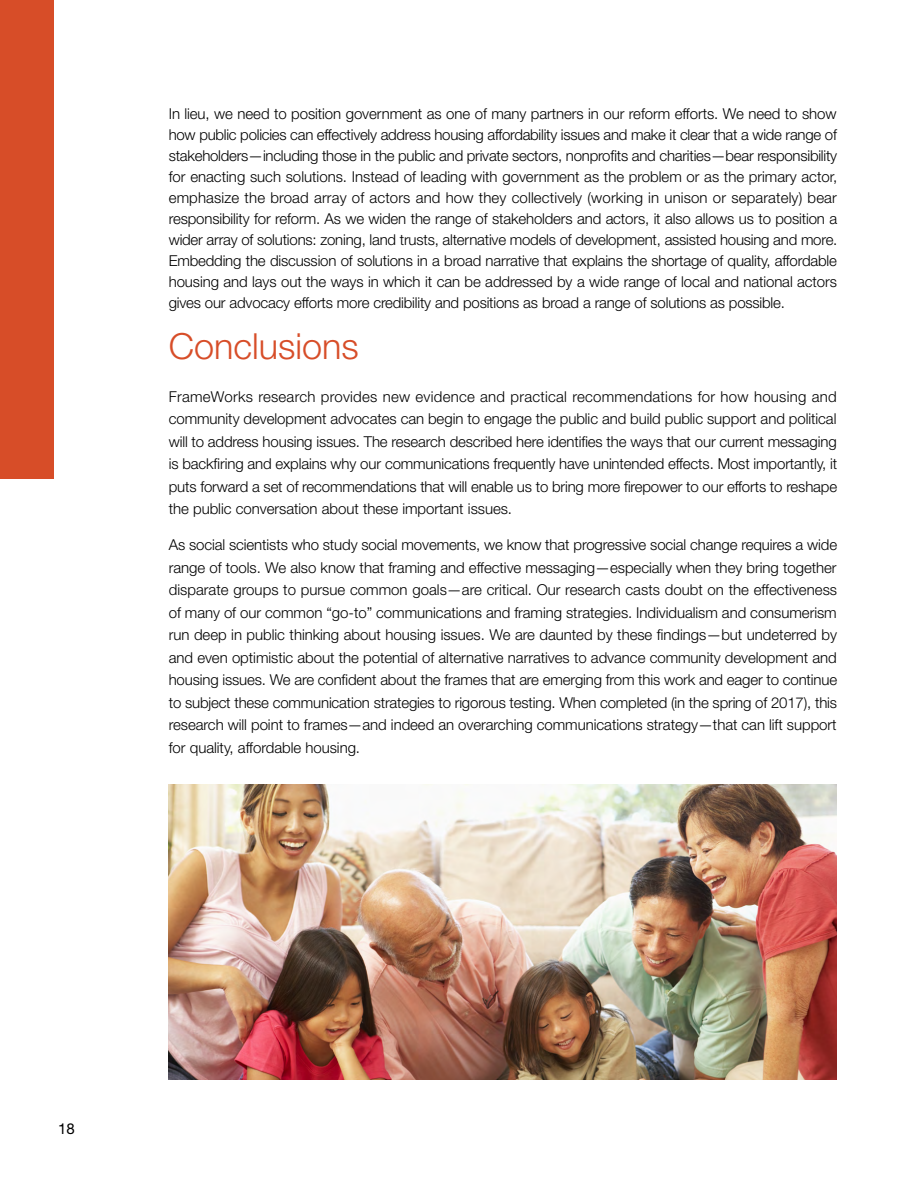
<style>
.page{position:relative;width:918px;height:1188px;background:#fff}
.page>*{position:absolute;margin:0;border:0;box-sizing:border-box;transform-origin:0 0}
.L1{font:300 36px "Helvetica Neue LT Std";color:#d74d28}
.Body{font:300 15px/22.5px "Helvetica Neue LT Std";letter-spacing:-.005em;color:#000;text-align:justify}
.t1{font:15px "Helvetica Neue LT Std";color:#000}
</style>
<div class="page">
<div style="left:0;top:0;width:54px;height:479px;background:#d74d28"></div>
<img style="left:169px;top:784px;width:668px;height:296px">
<p class="Body" style="left:169px;top:103px;width:670px;line-height:21px">In lieu, we need to position government as one of many partners in our reform efforts. We need to show how public policies can effectively address housing affordability issues and make it clear that a wide range of stakeholders—including those in the public and private sectors, nonprofits and charities—bear responsibility for enacting such solutions. Instead of leading with government as the problem or as the primary actor, emphasize the broad array of actors and how they collectively (working in unison or separately) bear responsibility for reform. As we widen the range of stakeholders and actors, it also allows us to position a wider array of solutions: zoning, land trusts, alternative models of development, assisted housing and more.<br>Embedding the discussion of solutions in a broad narrative that explains the shortage of quality, affordable housing and lays out the ways in which it can be addressed by a wide range of local and national actors gives our advocacy efforts more credibility and positions as broad a range of solutions as possible.</p>
<p class="L1" style="left:169px;top:324px;width:192px">Conclusions</p>
<p class="Body" style="left:169px;top:385px;width:670px">FrameWorks research provides new evidence and practical recommendations for how housing and community development advocates can begin to engage the public and build public support and political will to address housing issues. The research described here identifies the ways that our current messaging is backfiring and explains why our communications frequently have unintended effects. Most importantly, it puts forward a set of recommendations that will enable us to bring more firepower to our efforts to reshape the public conversation about these important issues.</p>
<p class="Body" style="left:169px;top:533px;width:670px">As social scientists who study social movements, we know that progressive social change requires a wide range of tools. We also know that framing and effective messaging—especially when they bring together disparate groups to pursue common goals—are critical. Our research casts doubt on the effectiveness of many of our common “go-to” communications and framing strategies. Individualism and consumerism run deep in public thinking about housing issues. We are daunted by these findings—but undeterred by and even optimistic about the potential of alternative narratives to advance community development and housing issues. We are confident about the frames that are emerging from this work and eager to continue to subject these communication strategies to rigorous testing. When completed (in the spring of 2017), this research will point to frames—and indeed an overarching communications strategy—that can lift support for quality, affordable housing.</p>
<p class="t1" style="left:58px;top:1120px;width:18px">18</p>
</div>
